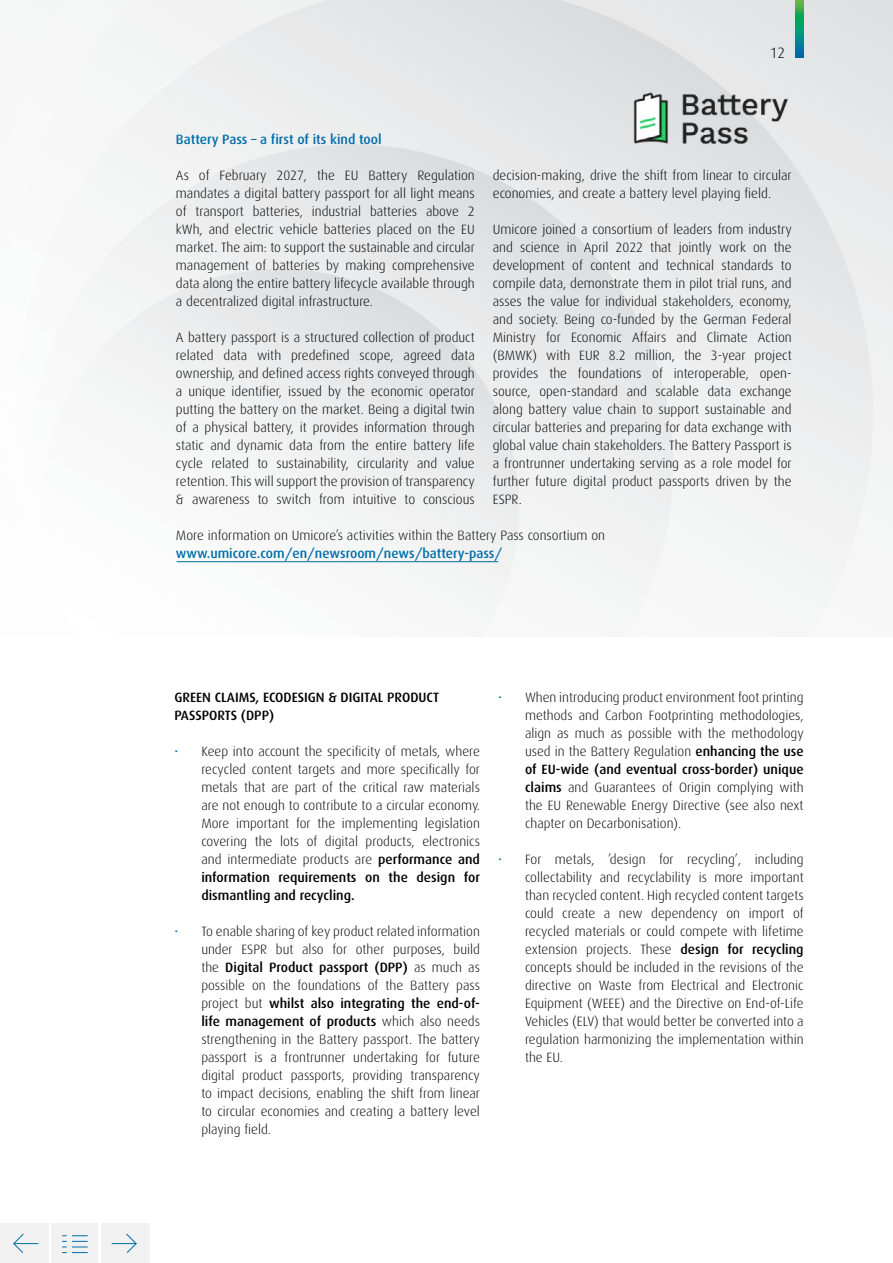
<style>
.page{position:relative;width:893px;height:1263px;background:#fff}
.page>*{position:absolute;margin:0;border:0;box-sizing:border-box;transform-origin:0 0}
.t1{font:300 15px "Dax";color:#000}
.t2{font:300 13.5px/18px "Dax";color:#000;text-align:justify}
.t3{font:500 13.5px "Dax";color:#006daa}
.t4{font:500 13.5px/18px "Dax";color:#000}
.s1{color:#006daa}
.s2{font-weight:500}
</style>
<div class="page">
<img style="left:0;top:144px;width:692px;height:493px">
<img style="left:7px;top:269px;width:526px;height:368px">
<img style="left:630px;top:89px;width:162px;height:59px">
<hr style="left:177px;top:561px;width:321px;height:1px;background:#006daa">
<svg style="left:795px;top:0;width:9px;height:58px"></svg>
<div style="left:0;top:1224px;width:49px;height:39px;background:#f1f1f2"></div>
<svg style="left:13px;top:1233px;width:25px;height:20px"></svg>
<div style="left:101px;top:1224px;width:49px;height:39px;background:#f1f1f2"></div>
<svg style="left:112px;top:1233px;width:25px;height:20px"></svg>
<div style="left:52px;top:1224px;width:46px;height:39px;background:#f1f1f2"></div>
<svg style="left:62px;top:1235px;width:26px;height:18px"></svg>
<p class="t1" style="left:770px;top:44px;width:17px">12</p>
<p class="t3" style="left:176px;top:132px;width:207px">Battery Pass – a first of its kind tool</p>
<p class="t2" style="left:176px;top:166px;width:300px">As of February 2027, the EU Battery Regulation mandates a digital battery passport for all light means of transport batteries, industrial batteries above 2 kWh, and electric vehicle batteries placed on the EU market. The aim: to support the sustainable and circular management of batteries by making comprehensive data along the entire battery lifecycle available through a decentralized digital infrastructure.</p>
<p class="t2" style="left:176px;top:328px;width:300px">A battery passport is a structured collection of product related data with predefined scope, agreed data ownership, and defined access rights conveyed through a unique identifier, issued by the economic operator putting the battery on the market. Being a digital twin of a physical battery, it provides information through static and dynamic data from the entire battery life cycle related to sustainability, circularity and value retention. This will support the provision of transparency &amp; awareness to switch from intuitive to conscious</p>
<p class="t2" style="left:493px;top:166px;width:300px">decision-making, drive the shift from linear to circular economies, and create a battery level playing field.</p>
<p class="t2" style="left:493px;top:220px;width:300px">Umicore joined a consortium of leaders from industry and science in April 2022 that jointly work on the development of content and technical standards to compile data, demonstrate them in pilot trial runs, and asses the value for individual stakeholders, economy, and society. Being co-funded by the German Federal Ministry for Economic Affairs and Climate Action (BMWK) with EUR 8.2 million, the 3-year project provides the foundations of interoperable, open&shy;source, open-standard and scalable data exchange along battery value chain to support sustainable and circular batteries and preparing for data exchange with global value chain stakeholders. The Battery Passport is a frontrunner undertaking serving as a role model for further future digital product passports driven by the ESPR.</p>
<p class="t2" style="left:176px;top:526px;width:431px">More information on Umicore’s activities within the Battery Pass consortium on</p>
<p class="t3" style="left:176px;top:546px;width:328px">www.umicore.com/en/newsroom/news/battery-pass/</p>
<p class="t4" style="left:174px;top:688px;width:266px">GREEN CLAIMS, ECODESIGN &amp; DIGITAL PRODUCT<br>PASSPORTS (DPP)</p>
<p class="t2" style="left:201px;top:742px;width:280px;text-indent:-27px"><span class="s1">•</span> Keep into account the specificity of metals, where recycled content targets and more specifically for metals that are part of the critical raw materials are not enough to contribute to a circular economy.<br>More important for the implementing legislation covering the lots of digital products, electronics and intermediate products are <span class="s2">performance and information requirements on the design for dismantling and recycling.</span></p>
<p class="t2" style="left:201px;top:922px;width:280px;text-indent:-27px"><span class="s1">•</span> To enable sharing of key product related information under ESPR but also for other purposes, build the <span class="s2">Digital Product passport (DPP)</span> as much as possible on the foundations of the Battery pass project but <span class="s2">whilst also integrating the end-of&shy;life management of products</span> which also needs strengthening in the Battery passport. The battery passport is a frontrunner undertaking for future digital product passports, providing transparency to impact decisions, enabling the shift from linear to circular economies and creating a battery level playing field.</p>
<p class="t2" style="left:525px;top:688px;width:280px;text-indent:-27px"><span class="s1">•</span> When introducing product environment foot printing methods and Carbon Footprinting methodologies, align as much as possible with the methodology used in the Battery Regulation <span class="s2">enhancing the use of EU-wide (and eventual cross-border) unique claims</span> and Guarantees of Origin complying with the EU Renewable Energy Directive (see also next chapter on Decarbonisation).</p>
<p class="t2" style="left:525px;top:850px;width:280px;text-indent:-27px"><span class="s1">•</span> For metals, ’design for recycling’, including collectability and recyclability is more important than recycled content. High recycled content targets could create a new dependency on import of recycled materials or could compete with lifetime extension projects. These <span class="s2">design for recycling </span>concepts should be included in the revisions of the directive on Waste from Electrical and Electronic Equipment (WEEE) and the Directive on End-of-Life Vehicles (ELV) that would better be converted into a regulation harmonizing the implementation within the EU.</p>
</div>
